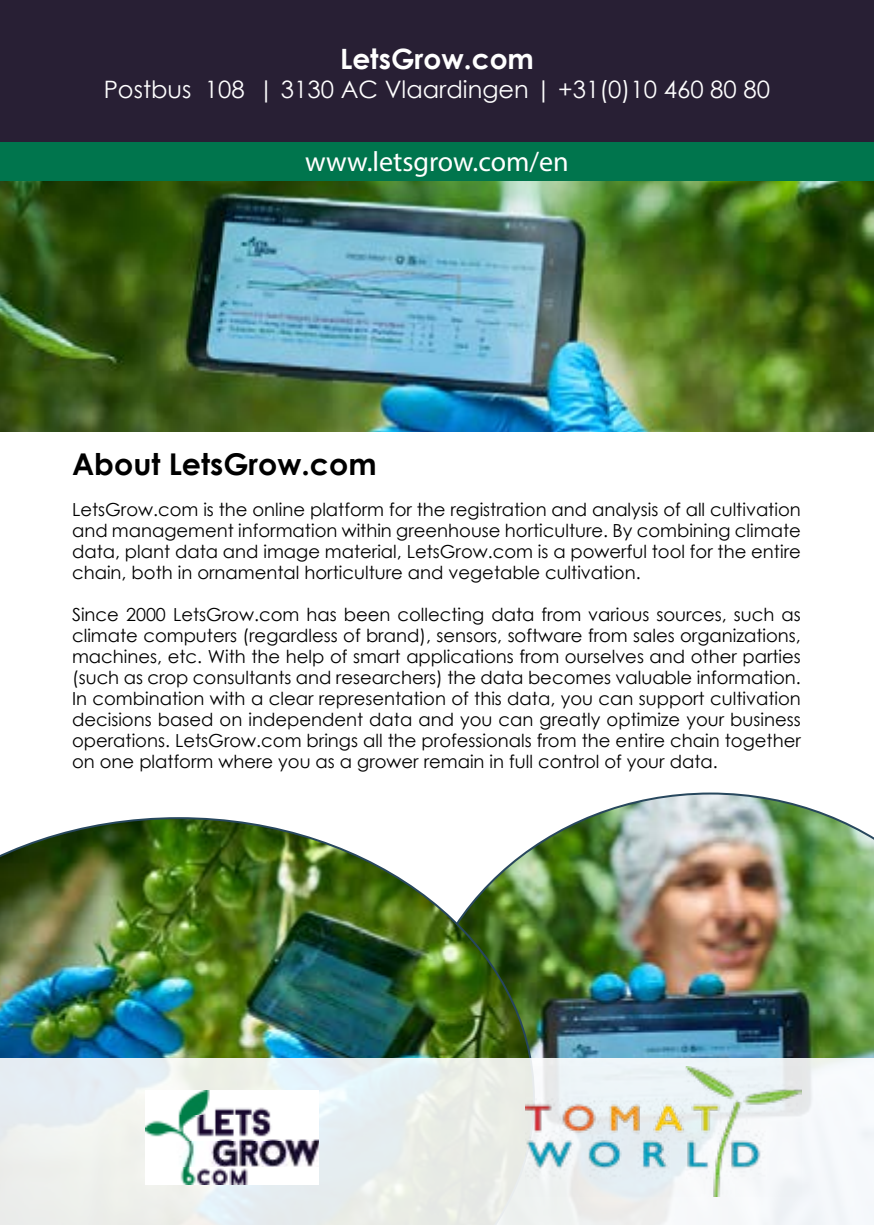
<style>
.page{position:relative;width:874px;height:1225px;background:#fff}
.page>*{position:absolute;margin:0;border:0;box-sizing:border-box;transform-origin:0 0}
.t1{font:700 30px "Century Gothic";color:#000}
.t2{font:28px "Myriad Pro";color:#fff}
.t3{font:700 28px "Century Gothic";color:#fff}
.t4{font:24px "Century Gothic";color:#fff}
.t5{font:18px/21px "Century Gothic";color:#000;text-align:justify}
</style>
<div class="page">
<div style="left:0;top:40px;width:873px;height:141px;background:#00754d"></div>
<div style="left:0;top:0;width:873px;height:142px;background:#281f34"></div>
<img style="left:534px;top:792px;width:339px;height:266px">
<img style="left:0;top:817px;width:534px;height:241px">
<div style="left:0;top:1058px;width:873px;height:167px;background:linear-gradient(to right,#e7edeb,#f3f5f6)"></div>
<img style="left:525px;top:1066px;width:276px;height:130px">
<img style="left:0;top:181px;width:873px;height:250px">
<img style="left:146px;top:1090px;width:172px;height:94px">
<h2 class="t3" style="left:340px;top:38px;width:195px">LetsGrow.com</h2>
<h3 class="t4" style="left:104px;top:73px;width:667px">Postbus 108 | 3130 AC Vlaardingen | +31(0)10 460 80 80</h3>
<h2 class="t2" style="left:305px;top:144px;width:265px">www.letsgrow.com/en</h2>
<h1 class="t1" style="left:72px;top:441px;width:306px">About LetsGrow.com</h1>
<p class="t5" style="left:72px;top:498px;width:729px">LetsGrow.com is the online platform for the registration and analysis of all cultivation and management information within greenhouse horticulture. By combining climate data, plant data and image material, LetsGrow.com is a powerful tool for the entire chain, both in ornamental horticulture and vegetable cultivation.</p>
<p class="t5" style="left:72px;top:603px;width:730px">Since 2000 LetsGrow.com has been collecting data from various sources, such as climate computers (regardless of brand), sensors, software from sales organizations, machines, etc. With the help of smart applications from ourselves and other parties (such as crop consultants and researchers) the data becomes valuable information.<br>In combination with a clear representation of this data, you can support cultivation decisions based on independent data and you can greatly optimize your business operations. LetsGrow.com brings all the professionals from the entire chain together on one platform where you as a grower remain in full control of your data.</p>
</div>
